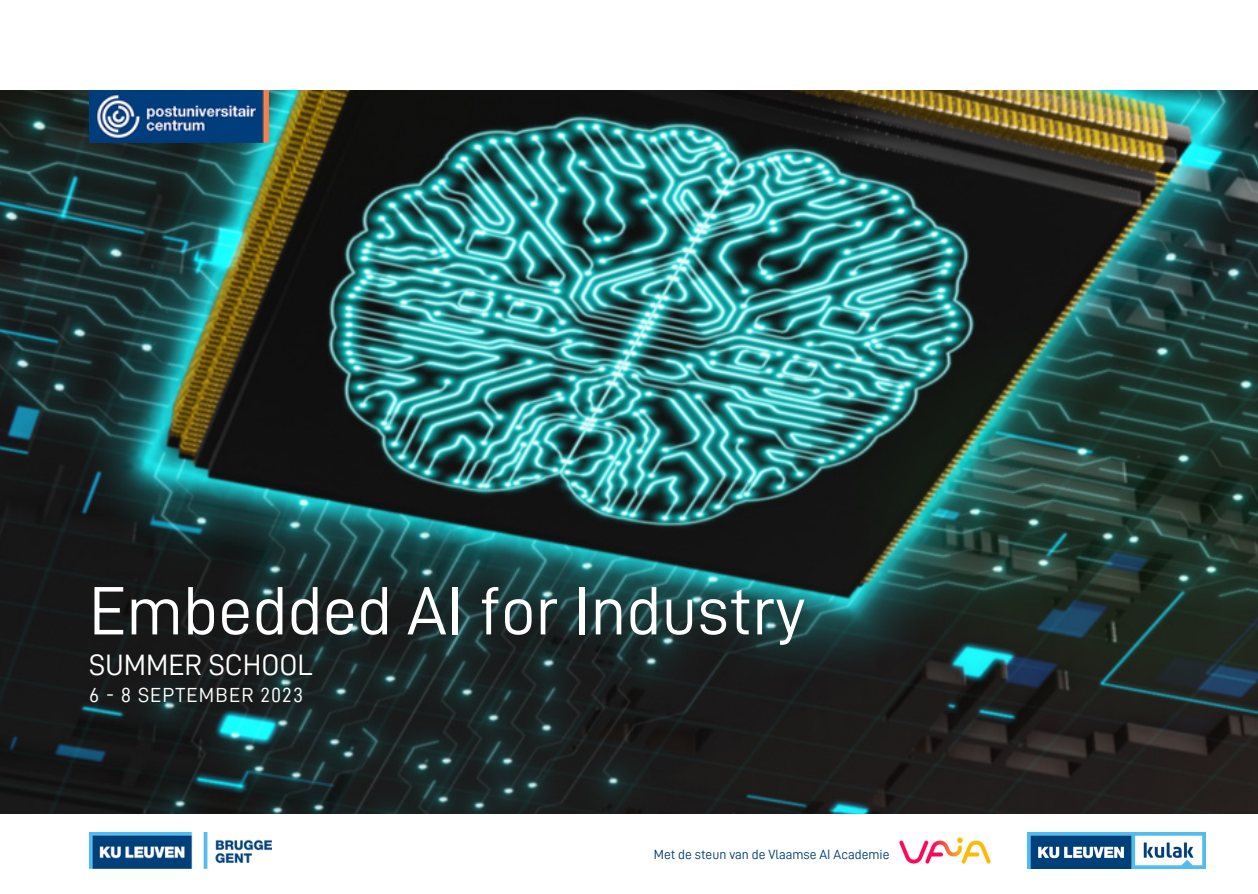
<style>
.page{position:relative;width:1258px;height:894px;background:#fff}
.page>*{position:absolute;margin:0;border:0;box-sizing:border-box;transform-origin:0 0}
.t1{font:68.7px "D DIN";color:#fff}
.t2{font:29.7px "D DIN";color:#fff}
.t3{font:20.4px "D DIN";letter-spacing:.055em;color:#fff}
.t4{font:13.5px "D DIN";color:#003b77}
</style>
<div class="page">
<img style="left:0;top:90px;width:1258px;height:723px">
<img style="left:89px;top:90px;width:180px;height:52px">
<img style="left:1027px;top:832px;width:178px;height:36px">
<img style="left:899px;top:837px;width:92px;height:27px">
<img style="left:89px;top:832px;width:182px;height:36px">
<h1 class="t1" style="left:89px;top:577px;width:718px">Embedded AI for Industry</h1>
<h2 class="t2" style="left:89px;top:650px;width:226px">SUMMER SCHOOL</h2>
<h3 class="t3" style="left:89px;top:685px;width:215px">6 - 8 SEPTEMBER 2023</h3>
<p class="t4" style="left:654px;top:848px;width:237px">Met de steun van de Vlaamse AI Academie</p>
</div>
